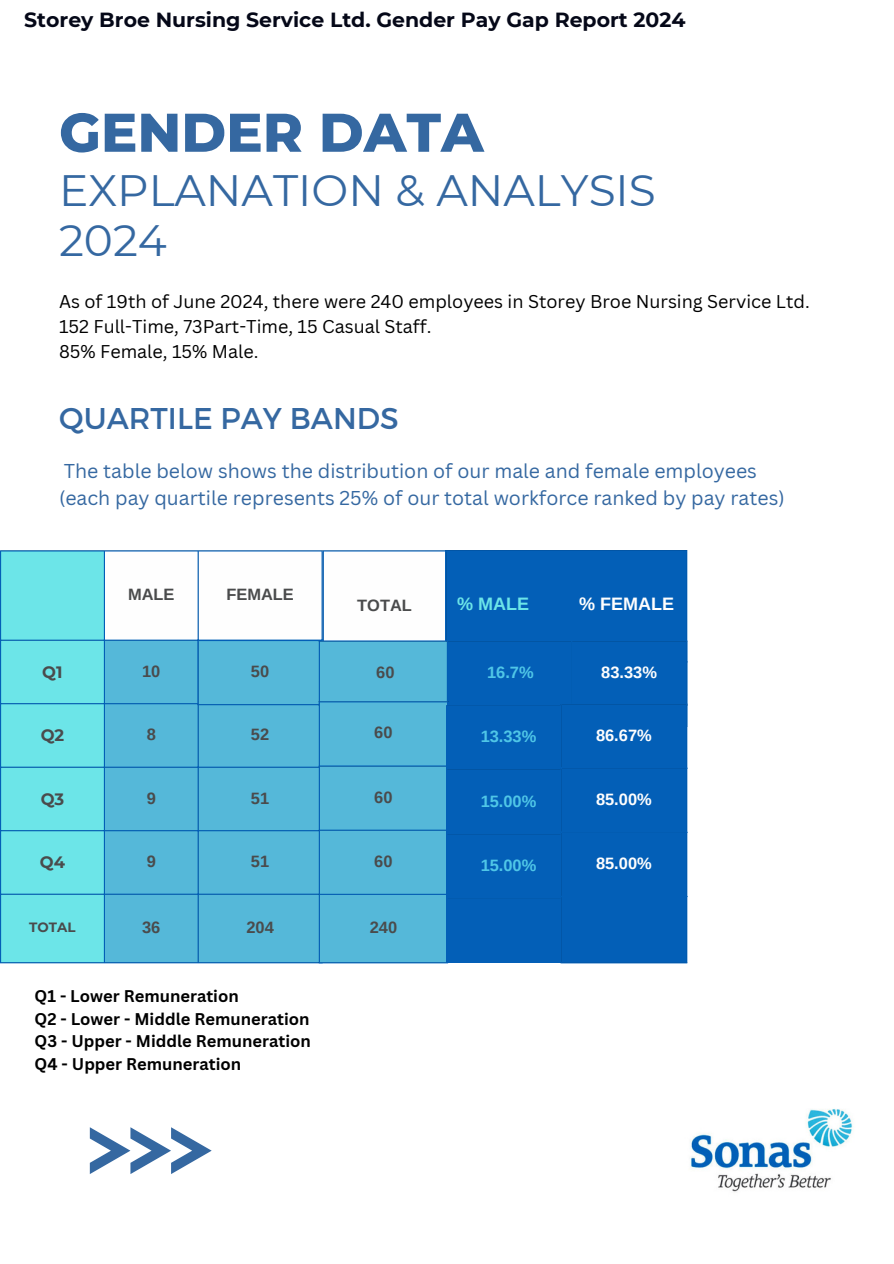
<style>
.page{position:relative;width:894px;height:1264px;background:#fff}
.page>*{position:absolute;margin:0;border:0;box-sizing:border-box;transform-origin:0 0}
.t1{font:800 54.3px "Montserrat";color:#3568a1}
.t2{font:43.8px/50.7px "Montserrat";color:#3568a1}
.t3{font:30px "Montserrat";color:#3568a1}
.t4{font:700 20.4px "Montserrat";color:#050818}
.t5{font:19.5px/27px "Canva Sans";color:#3568a1}
.t6{font:18px "Canva Sans";color:#000}
.t7{font:700 18px "Arimo";color:#fefefe}
.t8{font:700 18px "Arimo";color:#6ce5e8}
.t9{font:700 16.5px/22.5px "Canva Sans";color:#000}
.t10{font:700 16.5px "Arimo";color:#4a4b4c}
.t11{font:700 16.5px "Arimo";color:#fefefe}
.t12{font:700 16.5px "Arimo";color:#4fc6e7}
.t13{font:700 16.5px "Montserrat";color:#4a4b4c}
.t14{font:700 13.5px "Montserrat";color:#4a4b4c}
</style>
<div class="page">
<svg style="left:90px;top:1127px;width:121px;height:47px"></svg>
<hr style="left:686px;top:551px;width:1px;height:174px;background:#035fb7">
<hr style="left:322px;top:550px;width:365px;height:1px;background:#035fb7">
<svg style="left:0;top:550px;width:686px;height:413px;background:#4ba4d2"></svg>
<hr style="left:560px;top:704px;width:1px;height:258px;background:#035fb7">
<hr style="left:686px;top:704px;width:1px;height:258px;background:#035fb7">
<hr style="left:560px;top:703px;width:127px;height:1px;background:#035fb7">
<hr style="left:560px;top:767px;width:127px;height:1px;background:#035fb7">
<hr style="left:560px;top:831px;width:127px;height:1px;background:#035fb7">
<hr style="left:560px;top:895px;width:127px;height:2px;background:#035fb7">
<hr style="left:560px;top:962px;width:127px;height:1px;background:#035fb7">
<img style="left:690px;top:1109px;width:163px;height:83px">
<p class="t4" style="left:24px;top:7px;width:662px">Storey Broe Nursing Service Ltd. Gender Pay Gap Report 2024</p>
<p class="t1" style="left:59px;top:99px;width:426px">GENDER DATA</p>
<p class="t2" style="left:59px;top:165px;width:598px">EXPLANATION &amp; ANALYSIS<br>2024</p>
<p class="t6" style="left:59px;top:289px;width:752px">As of 19th of June 2024, there were 240 employees in Storey Broe Nursing Service Ltd.</p>
<p class="t6" style="left:59px;top:313px;width:374px">152 Full-Time, 73Part-Time, 15 Casual Staff.</p>
<p class="t6" style="left:59px;top:338px;width:201px">85% Female, 15% Male.</p>
<p class="t3" style="left:59px;top:399px;width:341px">QUARTILE PAY BANDS</p>
<p class="t5" style="left:59px;top:457px;width:727px">The table below shows the distribution of our male and female employees (each pay quartile represents 25% of our total workforce ranked by pay rates)</p>
<h3 class="t10" style="left:128px;top:585px;width:48px">MALE</h3>
<h1 class="t10" style="left:226px;top:585px;width:69px">FEMALE</h1>
<p class="t10" style="left:357px;top:596px;width:56px">TOTAL</p>
<p class="t8" style="left:457px;top:594px;width:73px">% MALE</p>
<p class="t7" style="left:579px;top:594px;width:96px">% FEMALE</p>
<p class="t13" style="left:42px;top:662px;width:22px">Q1</p>
<p class="t10" style="left:142px;top:661px;width:20px">10</p>
<p class="t10" style="left:251px;top:662px;width:20px">50</p>
<p class="t10" style="left:376px;top:662px;width:20px">60</p>
<p class="t12" style="left:487px;top:662px;width:48px">16.7%</p>
<h5 class="t11" style="left:601px;top:662px;width:57px">83.33%</h5>
<p class="t13" style="left:41px;top:725px;width:25px">Q2</p>
<h2 class="t10" style="left:147px;top:725px;width:11px">8</h2>
<h4 class="t10" style="left:251px;top:725px;width:20px">52</h4>
<p class="t10" style="left:374px;top:723px;width:20px">60</p>
<p class="t12" style="left:480px;top:727px;width:57px">13.33%</p>
<p class="t11" style="left:596px;top:725px;width:57px">86.67%</p>
<p class="t13" style="left:41px;top:788px;width:25px">Q3</p>
<p class="t10" style="left:147px;top:788px;width:11px">9</p>
<p class="t10" style="left:251px;top:788px;width:20px">51</p>
<p class="t10" style="left:374px;top:787px;width:20px">60</p>
<p class="t12" style="left:480px;top:791px;width:57px">15.00%</p>
<p class="t11" style="left:596px;top:789px;width:57px">85.00%</p>
<p class="t13" style="left:40px;top:852px;width:27px">Q4</p>
<p class="t10" style="left:147px;top:852px;width:11px">9</p>
<p class="t10" style="left:251px;top:852px;width:20px">51</p>
<p class="t10" style="left:374px;top:851px;width:20px">60</p>
<p class="t12" style="left:480px;top:855px;width:57px">15.00%</p>
<p class="t11" style="left:596px;top:854px;width:57px">85.00%</p>
<p class="t14" style="left:29px;top:918px;width:48px">TOTAL</p>
<p class="t10" style="left:142px;top:918px;width:20px">36</p>
<p class="t10" style="left:246px;top:918px;width:29px">204</p>
<p class="t10" style="left:369px;top:918px;width:29px">240</p>
<h6 class="t9" style="left:35px;top:984px;width:278px">Q1 - Lower Remuneration<br>Q2 - Lower - Middle Remuneration<br>Q3 - Upper - Middle Remuneration<br>Q4 - Upper Remuneration</h6>
</div>
